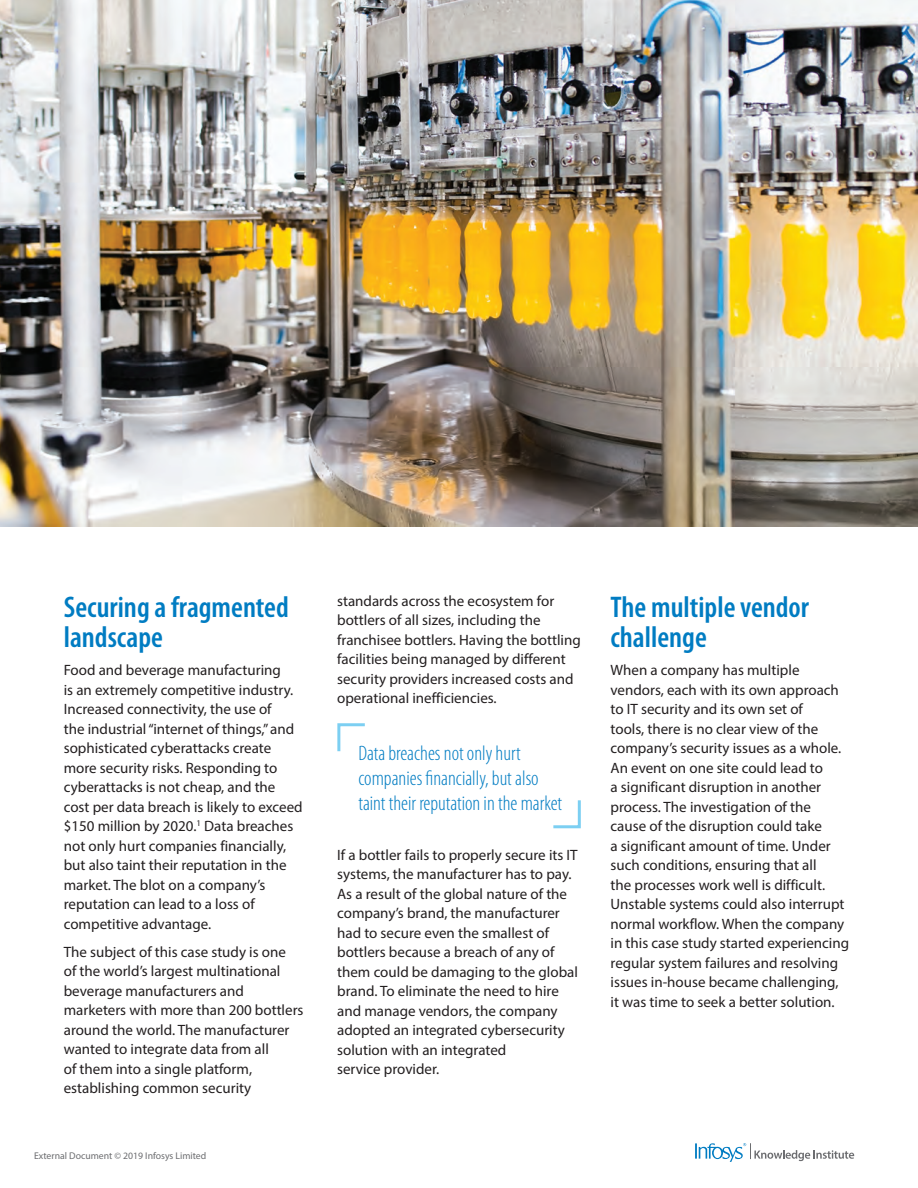
<style>
.page{position:relative;width:918px;height:1188px;background:#fff}
.page>*{position:absolute;margin:0;border:0;box-sizing:border-box;transform-origin:0 0}
.t1{font:600 condensed 30px/30px "Myriad Pro";color:#007cc2}
.t2{font:300 condensed 21px/25.2px "Myriad Pro";color:#007cc2}
.t3{font:15px/19.5px "Myriad Pro";color:#231f20}
.t4{font:9.75px "Myriad Pro";color:#6c6d70}
</style>
<div class="page">
<svg style="left:695px;top:1143px;width:159px;height:19px"></svg>
<img style="left:0;top:0;width:918px;height:527px">
<svg style="left:553px;top:800px;width:28px;height:29px"></svg>
<svg style="left:337px;top:723px;width:28px;height:29px"></svg>
<h1 class="t1" style="left:64px;top:592px;width:227px">Securing a fragmented landscape</h1>
<p class="t3" style="left:64px;top:660px;width:240px">Food and beverage manufacturing<br>is an extremely competitive industry.<br>Increased connectivity, the use of<br>the industrial “internet of things,” and sophisticated cyberattacks create more security risks. Responding to cyberattacks is not cheap, and the cost per data breach is likely to exceed $150 million by 2020.<sup>1</sup> Data breaches not only hurt companies financially, but also taint their reputation in the market. The blot on a company’s reputation can lead to a loss of competitive advantage.</p>
<p class="t3" style="left:64px;top:941px;width:241px">The subject of this case study is one<br>of the world’s largest multinational beverage manufacturers and marketers with more than 200 bottlers around the world. The manufacturer wanted to integrate data from all<br>of them into a single platform, establishing common security</p>
<p class="t4" style="left:34px;top:1150px;width:174px">External Document © 2019 Infosys Limited</p>
<p class="t3" style="left:337px;top:591px;width:245px">standards across the ecosystem for bottlers of all sizes, including the franchisee bottlers. Having the bottling facilities being managed by different security providers increased costs and operational inefficiencies.</p>
<h2 class="t2" style="left:358px;top:741px;width:205px">Data breaches not only hurt companies financially, but also taint their reputation in the market</h2>
<p class="t3" style="left:337px;top:845px;width:242px">If a bottler fails to properly secure its IT systems, the manufacturer has to pay.<br>As a result of the global nature of the company’s brand, the manufacturer had to secure even the smallest of bottlers because a breach of any of them could be damaging to the global brand. To eliminate the need to hire and manage vendors, the company adopted an integrated cybersecurity solution with an integrated<br>service provider.</p>
<h1 class="t1" style="left:611px;top:592px;width:200px">The multiple vendor challenge</h1>
<p class="t3" style="left:611px;top:660px;width:240px">When a company has multiple vendors, each with its own approach to IT security and its own set of<br>tools, there is no clear view of the company’s security issues as a whole.<br>An event on one site could lead to<br>a significant disruption in another process. The investigation of the cause of the disruption could take<br>a significant amount of time. Under such conditions, ensuring that all<br>the processes work well is difficult.<br>Unstable systems could also interrupt normal workflow. When the company in this case study started experiencing regular system failures and resolving issues in-house became challenging, it was time to seek a better solution.</p>
</div>
